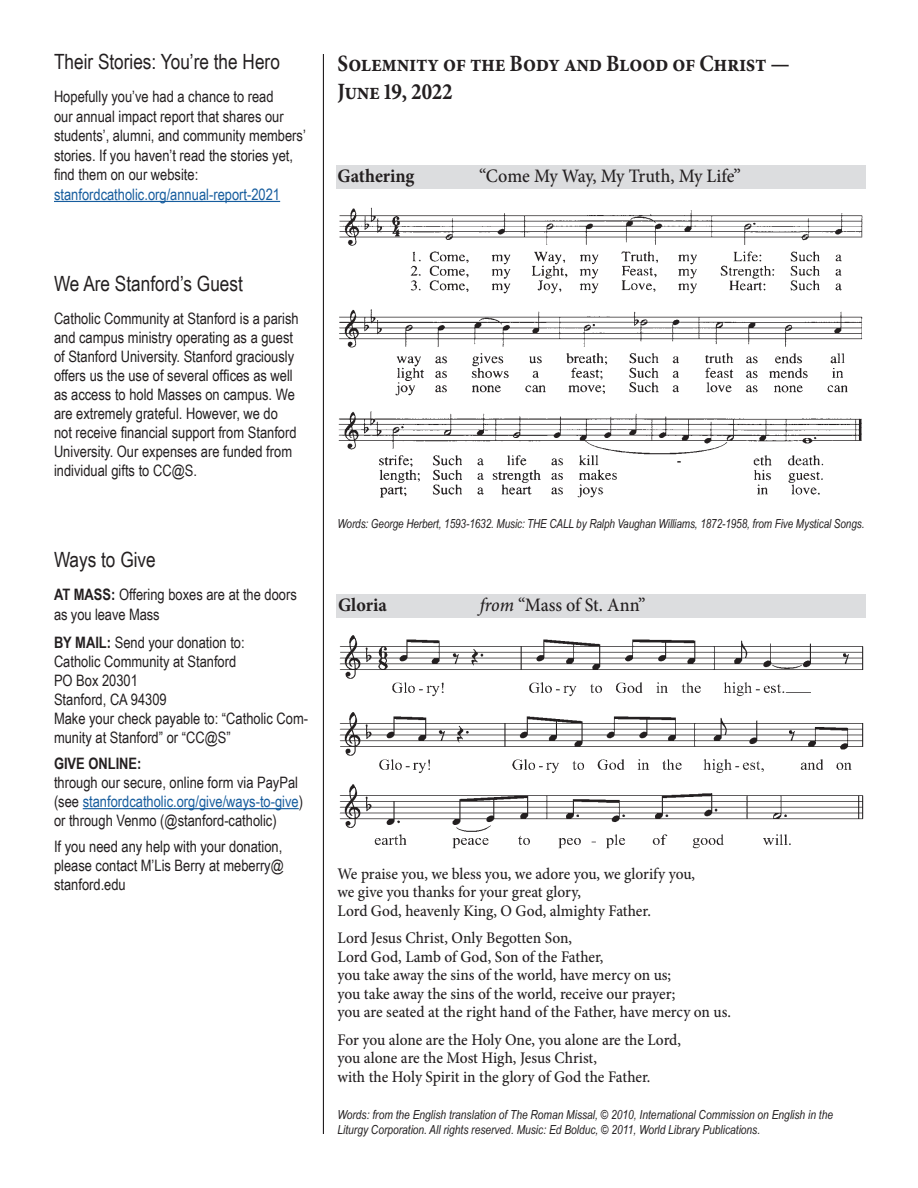
<style>
.page{position:relative;width:918px;height:1188px;background:#fff}
.page>*{position:absolute;margin:0;border:0;box-sizing:border-box;transform-origin:0 0}
.masthead_new{font:700 23.4px/28px "Minion Pro";letter-spacing:-.015em;color:#231f20;scale:.9 1}
.announcement_label{font:21px "Arial Narrow";color:#231f20}
.Music_Label{font:500 19.05px "Minion Pro";letter-spacing:-.01em;color:#231f20;scale:.95 1}
.Music_Label-2{font:700 19.05px "Minion Pro";color:#231f20;scale:.95 1}
.Lyrics{font:500 16.2px/18.5px "Minion Pro";letter-spacing:-.005em;color:#231f20;scale:.95 1}
.announcement_text{font:15.75px/19px "Arial Narrow";color:#231f20}
.announcement_text_mu{font:15.75px/19px "Arial Narrow";color:#231f20}
.music_credit{font:italic 12.45px/15px "Arial Narrow";color:#231f20}
.s1{color:#175d9e}
.s2{font-weight:700}
.s3{font-style:italic}
</style>
<div class="page">
<hr style="left:323px;top:54px;width:1px;height:1080px;background:#231f20">
<hr style="left:83px;top:808px;width:216px;height:1px;background:#175d9e">
<hr style="left:54px;top:201px;width:226px;height:1px;background:#175d9e">
<div style="left:337px;top:594px;width:529px;height:24px;background:#dcdddf"></div>
<img style="left:339px;top:635px;width:525px;height:214px">
<div style="left:336px;top:165px;width:530px;height:24px;background:#dcdddf"></div>
<img style="left:338px;top:207px;width:525px;height:291px">
<p class="announcement_label" style="left:54px;top:46px;width:227px">Their Stories: You’re the Hero</p>
<p class="announcement_text" style="left:54px;top:86px;width:253px;line-height:19.5px">Hopefully you’ve had a chance to read<br>our annual impact report that shares our students’, alumni, and community members’ stories. If you haven’t read the stories yet, find them on our website: <span class="s1">stanfordcatholic.org/annual-report-2021</span></p>
<p class="announcement_label" style="left:54px;top:268px;width:190px">We Are Stanford’s Guest</p>
<p class="announcement_text" style="left:54px;top:308px;width:246px">Catholic Community at Stanford is a parish and campus ministry operating as a guest of Stanford University. Stanford graciously offers us the use of several offices as well as access to hold Masses on campus. We are extremely grateful. However, we do not receive financial support from Stanford University. Our expenses are funded from individual gifts to CC@S.</p>
<p class="announcement_label" style="left:54px;top:544px;width:103px">Ways to Give</p>
<p class="announcement_text_mu" style="left:54px;top:584px;width:244px;line-height:19.5px"><span class="s2">AT MASS:</span> Offering boxes are at the doors as you leave Mass</p>
<p class="announcement_text_mu" style="left:54px;top:632px;width:256px"><span class="s2">BY MAIL:</span> Send your donation to:<br>Catholic Community at Stanford<br>PO Box 20301<br>Stanford, CA 94309<br>Make your check payable to: “Catholic Com&shy;munity at Stanford” or “CC@S”</p>
<p class="announcement_text_mu" style="left:54px;top:753px;width:251px"><span class="s2">GIVE ONLINE:<br></span>through our secure, online form via PayPal (see <span class="s1">stanfordcatholic.org/give/ways-to-give</span>) or through Venmo (@stanford-catholic)</p>
<p class="announcement_text_mu" style="left:54px;top:836px;width:231px;text-align:justify">If you need any help with your donation, please contact M’Lis Berry at meberry@ stanford.edu</p>
<p class="masthead_new" style="left:338px;top:49px;width:504px">Solemnity of the Body and Blood of Christ —<br>June 19, 2022</p>
<p class="Music_Label-2" style="left:338px;top:162px;width:83px">Gathering</p>
<p class="Music_Label" style="left:479px;top:163px;width:277px">“Come My Way, My Truth, My Life”</p>
<p class="music_credit" style="left:338px;top:516px;width:528px">Words: George Herbert, 1593-1632. Music: THE CALL by Ralph Vaughan Williams, 1872-1958, from Five Mystical Songs.</p>
<p class="Music_Label-2" style="left:338px;top:592px;width:53px">Gloria</p>
<p class="Music_Label" style="left:480px;top:592px;width:176px"><span class="s3">from</span> “Mass of St. Ann”</p>
<p class="Lyrics" style="left:338px;top:865px;width:378px">We praise you, we bless you, we adore you, we glorify you, we give you thanks for your great glory,<br>Lord God, heavenly King, O God, almighty Father.</p>
<p class="Lyrics" style="left:338px;top:929px;width:416px">Lord Jesus Christ, Only Begotten Son,<br>Lord God, Lamb of God, Son of the Father,<br>you take away the sins of the world, have mercy on us;<br>you take away the sins of the world, receive our prayer;<br>you are seated at the right hand of the Father, have mercy on us.</p>
<p class="Lyrics" style="left:338px;top:1030px;width:363px">For you alone are the Holy One, you alone are the Lord, you alone are the Most High, Jesus Christ,<br>with the Holy Spirit in the glory of God the Father.</p>
<p class="music_credit" style="left:338px;top:1107px;width:497px">Words: from the English translation of The Roman Missal, © 2010, International Commission on English in the<br>Liturgy Corporation. All rights reserved. Music: Ed Bolduc, © 2011, World Library Publications.</p>
</div>
